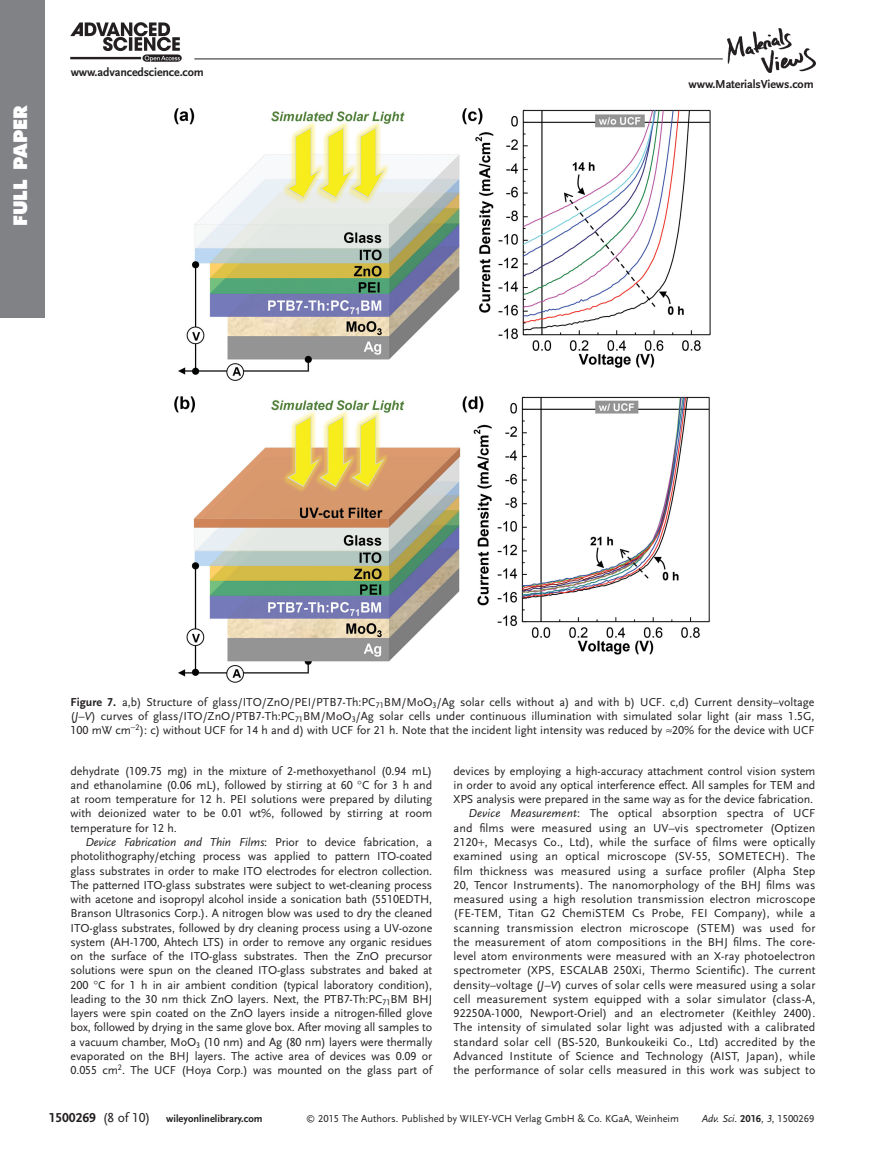
<style>
.page{position:relative;width:891px;height:1175px;background:#fff}
.page>*{position:absolute;margin:0;border:0;box-sizing:border-box;transform-origin:0 0}
.t1{font:800 18px "Futura";letter-spacing:.005em;color:#fff}
.t2{font:12px/14.2px "Scala Sans LF";letter-spacing:.01em;color:#231f20;text-align:justify}
.t3{font:700 12px "Scala Sans LF";letter-spacing:-.01em;color:#231f20}
.t4{font:10.5px "Scala Sans LF";color:#231f20}
.t5{font:700 10.5px "Scala Sans LF";color:#231f20}
.t6{font:italic 10.5px "Scala Sans LF";color:#231f20}
.s1{font-weight:700}
.s2{font-style:italic}
.s3{font-size:13.5px}
.s4{font-weight:400;font-size:13.5px}
.s5{font-size:9px}
.s6{font-weight:700;font-style:normal}
.s7{font-style:normal}
</style>
<div class="page">
<div style="left:0;top:0;width:44px;height:317px;background:#808285"></div>
<img style="left:727px;top:28px;width:88px;height:45px">
<hr style="left:194px;top:59px;width:529px;height:1px;background:#231f20">
<img style="left:70px;top:22px;width:112px;height:40px">
<img style="left:174px;top:108px;width:537px;height:575px">
<h1 class="t1" style="left:13px;top:226px;width:123px;rotate:-90deg">FULL PAPER</h1>
<p class="t3" style="left:71px;top:66px;width:135px">www.advancedscience.com</p>
<p class="t3" style="left:689px;top:79px;width:127px">www.MaterialsViews.com</p>
<p class="t2" style="left:71px;top:695px;width:746px"><span class="s1">Figure 7.</span> a,b) Structure of glass/ITO/ZnO/PEI/PTB7-Th:PC <sub>71</sub> BM/MoO <sub>3</sub> /Ag solar cells without a) and with b) UCF. c,d) Current density–voltage ( <span class="s2">J–V</span> ) curves of glass/ITO/ZnO/PTB7-Th:PC <sub>71</sub> BM/MoO <sub>3</sub> /Ag solar cells under continuous illumination with simulated solar light (air mass 1.5G, 100 mW cm −<sup>2</sup> ): c) without UCF for 14 h and d) with UCF for 21 h. Note that the incident light intensity was reduced by ≈20% for the device with UCF</p>
<p class="t2" style="left:71px;top:764px;width:363px">dehydrate (109.75 mg) in the mixture of 2-methoxyethanol (0.94 mL) and ethanolamine (0.06 mL), followed by stirring at 60 C for 3 h and at room temperature for 12 h. PEI solutions were prepared by diluting with deionized water to be 0.01 wt%, followed by stirring at room temperature for 12 h.</p>
<p class="t2" style="left:71px;top:835px;width:363px;text-indent:15px"><span class="s2">Device Fabrication and Thin Films</span> : Prior to device fabrication, a photolithography/etching process was applied to pattern ITO-coated glass substrates in order to make ITO electrodes for electron collection.<br>The patterned ITO-glass substrates were subject to wet-cleaning process with acetone and isopropyl alcohol inside a sonication bath (5510EDTH, Branson Ultrasonics Corp.). A nitrogen blow was used to dry the cleaned ITO-glass substrates, followed by dry cleaning process using a UV-ozone system (AH-1700, Ahtech LTS) in order to remove any organic residues on the surface of the ITO-glass substrates. Then the ZnO precursor solutions were spun on the cleaned ITO-glass substrates and baked at 200 C for 1 h in air ambient condition (typical laboratory condition), leading to the 30 nm thick ZnO layers. Next, the PTB7-Th:PC <sub>71</sub> BM BHJ layers were spin coated on the ZnO layers inside a nitrogen-filled glove box, followed by drying in the same glove box. After moving all samples to a vacuum chamber, MoO <sub>3</sub> (10 nm) and Ag (80 nm) layers were thermally evaporated on the BHJ layers. The active area of devices was 0.09 or 0.055 cm <sup>2</sup> . The UCF (Hoya Corp.) was mounted on the glass part of</p>
<p class="t2" style="left:454px;top:764px;width:363px;text-align:right">devices by employing a high-accuracy attachment control vision system in order to avoid any optical interference effect. All samples for TEM and XPS analysis were prepared in the same way as for the device fabrication.<br><span class="s2">Device Measurement</span> : The optical absorption spectra of UCF and films were measured using an UV–vis spectrometer (Optizen 2120 , Mecasys Co., Ltd), while the surface of films were optically examined using an optical microscope (SV-55, SOMETECH). The film thickness was measured using a surface profiler (Alpha Step 20, Tencor Instruments). The nanomorphology of the BHJ films was measured using a high resolution transmission electron microscope (FE-TEM, Titan G2 ChemiSTEM Cs Probe, FEI Company), while a scanning transmission electron microscope (STEM) was used for the measurement of atom compositions in the BHJ films. The core&shy;level atom environments were measured with an X-ray photoelectron spectrometer (XPS, ESCALAB 250Xi, Thermo Scientific). The current density–voltage ( <span class="s2">J–V</span> ) curves of solar cells were measured using a solar cell measurement system equipped with a solar simulator (class-A, 92250A-1000, Newport-Oriel) and an electrometer (Keithley 2400).<br>The intensity of simulated solar light was adjusted with a calibrated standard solar cell (BS-520, Bunkoukeiki Co., Ltd) accredited by the Advanced Institute of Science and Technology (AIST, Japan), while the performance of solar cells measured in this work was subject to</p>
<p class="t5" style="left:49px;top:1114px;width:216px"><span class="s3">1500269</span> <span class="s4">(8 of 10)</span> wileyonlinelibrary.com</p>
<p class="t4" style="left:306px;top:1114px;width:374px"><span class="s5">©</span> 2015 The Authors. Published by WILEY-VCH Verlag GmbH &amp; Co. KGaA, Weinheim</p>
<p class="t6" style="left:702px;top:1114px;width:114px">Adv. Sci. <span class="s6">2016</span><span class="s7">,</span> 3<span class="s7">, 1500269</span></p>
</div>
